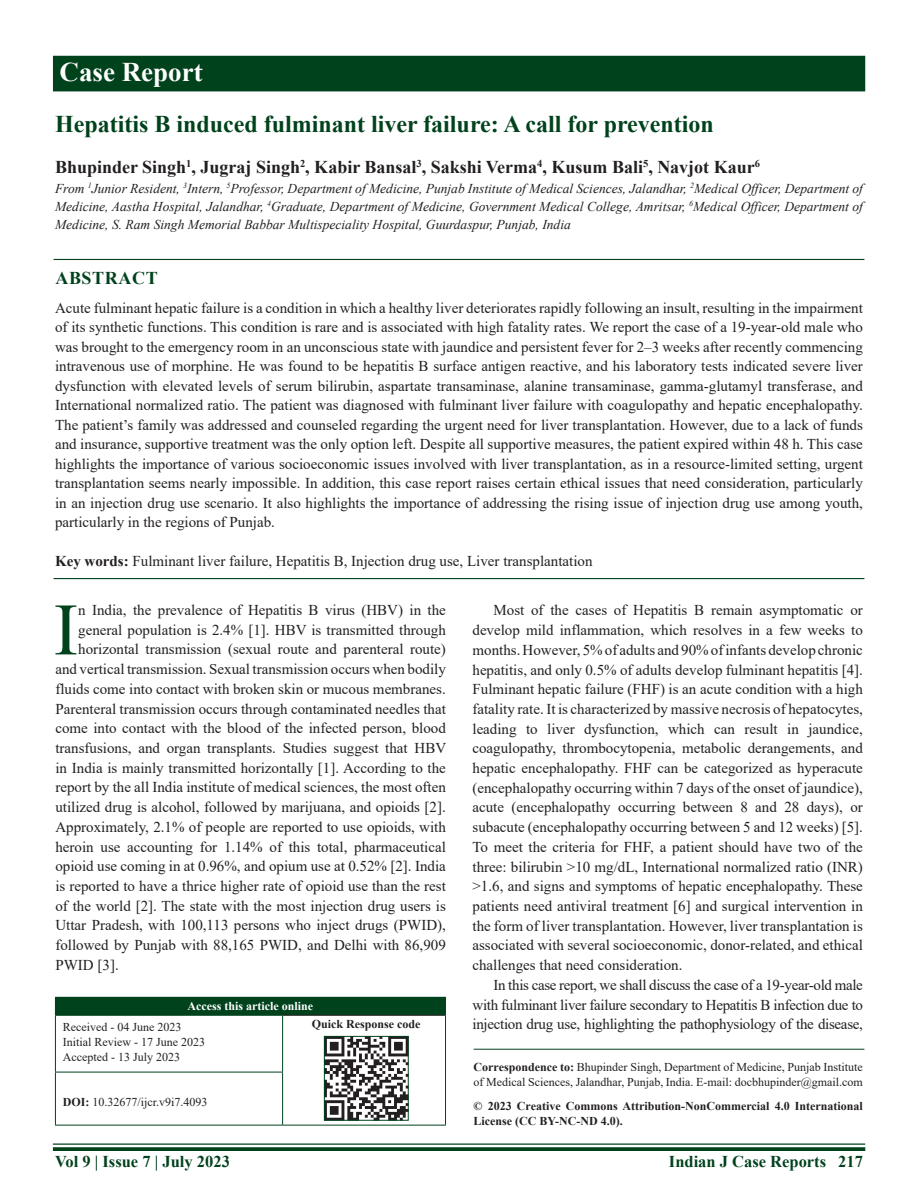
<style>
.page{position:relative;width:918px;height:1188px;background:#fff}
.page>*{position:absolute;margin:0;border:0;box-sizing:border-box;transform-origin:0 0}
.DROP_CAP_TX{font:73.95px "Times New Roman";color:#00421c}
.AH{font:700 27px "Times New Roman";color:#fff}
.AT{font:700 24px "Times New Roman";color:#00421c}
.AU{font:700 18px "Times New Roman";color:#231f20}
.ABSH{font:700 18px "Times New Roman";letter-spacing:.035em;color:#00421c}
.RF{font:700 16.5px "Times New Roman";color:#00421c}
.ABS{font:15px/19.5px "Times New Roman";color:#231f20;text-align:justify}
.TX{font:15px/19.6px "Times New Roman";letter-spacing:-.01em;color:#231f20;text-align:justify}
.DROP_CAP_TX-2{font:15px "Times New Roman";color:#231f20}
.KWD{font:15px "Times New Roman";color:#231f20}
.AFF{font:italic 13.5px/18px "Times New Roman";color:#231f20;text-align:justify}
.ADD{font:12px/15px "Times New Roman";color:#231f20}
.CR{font:700 12px/15px "Times New Roman";color:#231f20}
.HIS{font:12px/15px "Times New Roman";color:#231f20}
.DOI{font:12px "Times New Roman";color:#231f20}
.AAO{font:700 12px "Times New Roman";color:#fff}
.QR{font:700 12px "Times New Roman";color:#231f20}
.s1{font-weight:700}
</style>
<div class="page">
<hr style="left:53px;top:1143px;width:812px;height:2px;background:#00421c">
<svg style="left:53px;top:1147px;width:812px;height:4px;background:#0f4d29"></svg>
<div style="left:53px;top:56px;width:812px;height:35px;background:#00421c"></div>
<hr style="left:54px;top:259px;width:810px;height:1px;background:#00421c">
<hr style="left:54px;top:578px;width:810px;height:1px;background:#00421c">
<hr style="left:474px;top:1049px;width:390px;height:1px;background:#00421c">
<div style="left:55px;top:997px;width:391px;height:18px;background:#00421c"></div>
<hr style="left:283px;top:1015px;width:162px;height:1px;background:#231f20">
<hr style="left:55px;top:1016px;width:1px;height:56px;background:#00421c">
<hr style="left:55px;top:1015px;width:228px;height:1px;background:#00421c">
<hr style="left:282px;top:1016px;width:1px;height:56px;background:#00421c">
<hr style="left:445px;top:1015px;width:1px;height:57px;background:#00421c">
<hr style="left:445px;top:1072px;width:1px;height:53px;background:#00421c">
<hr style="left:55px;top:1072px;width:1px;height:53px;background:#00421c">
<hr style="left:55px;top:1072px;width:228px;height:1px;background:#00421c">
<hr style="left:55px;top:1125px;width:228px;height:1px;background:#00421c">
<hr style="left:282px;top:1072px;width:1px;height:53px;background:#00421c">
<hr style="left:283px;top:1125px;width:163px;height:1px;background:#00421c">
<img style="left:326px;top:1038px;width:80px;height:80px">
<div style="left:324px;top:1036px;width:84px;height:84px;border:1px solid #00421c"></div>
<p class="AH" style="left:60px;top:52px;width:145px">Case Report</p>
<p class="AT" style="left:55px;top:106px;width:660px">Hepatitis B induced fulminant liver failure: A call for prevention</p>
<p class="AU" style="left:55px;top:154px;width:707px">Bhupinder Singh<sup>1</sup>, Jugraj Singh<sup>2</sup>, Kabir Bansal<sup>3</sup>, Sakshi Verma<sup>4</sup>, Kusum Bali<sup>5</sup>, Navjot Kaur<sup>6</sup></p>
<p class="AFF" style="left:55px;top:179px;width:809px">From <sup>1</sup>Junior Resident, <sup>3</sup>Intern, <sup>5</sup>Professor, Department of Medicine, Punjab Institute of Medical Sciences, Jalandhar, <sup>2</sup>Medical Officer, Department of Medicine, Aastha Hospital, Jalandhar, <sup>4</sup>Graduate, Department of Medicine, Government Medical College, Amritsar, <sup>6</sup>Medical Officer, Department of Medicine, S. Ram Singh Memorial Babbar Multispeciality Hospital, Guurdaspur, Punjab, India</p>
<p class="ABSH" style="left:55px;top:265px;width:104px">ABSTRACT</p>
<p class="ABS" style="left:55px;top:297px;width:809px">Acute fulminant hepatic failure is a condition in which a healthy liver deteriorates rapidly following an insult, resulting in the impairment of its synthetic functions. This condition is rare and is associated with high fatality rates. We report the case of a 19-year-old male who was brought to the emergency room in an unconscious state with jaundice and persistent fever for 2–3 weeks after recently commencing intravenous use of morphine. He was found to be hepatitis B surface antigen reactive, and his laboratory tests indicated severe liver dysfunction with elevated levels of serum bilirubin, aspartate transaminase, alanine transaminase, gamma-glutamyl transferase, and International normalized ratio. The patient was diagnosed with fulminant liver failure with coagulopathy and hepatic encephalopathy.<br>The patient’s family was addressed and counseled regarding the urgent need for liver transplantation. However, due to a lack of funds and insurance, supportive treatment was the only option left. Despite all supportive measures, the patient expired within 48 h. This case highlights the importance of various socioeconomic issues involved with liver transplantation, as in a resource-limited setting, urgent transplantation seems nearly impossible. In addition, this case report raises certain ethical issues that need consideration, particularly in an injection drug use scenario. It also highlights the importance of addressing the rising issue of injection drug use among youth, particularly in the regions of Punjab.</p>
<p class="KWD" style="left:55px;top:550px;width:539px"><span class="s1">Key words:</span> Fulminant liver failure, Hepatitis B, Injection drug use, Liver transplantation</p>
<p class="DROP_CAP_TX" style="left:54px;top:578px;width:26px">I</p>
<p class="DROP_CAP_TX-2" style="left:78px;top:600px;width:369px">n India, the prevalence of Hepatitis B virus (HBV) in the</p>
<p class="DROP_CAP_TX-2" style="left:78px;top:619px;width:369px">general population is 2.4% [1]. HBV is transmitted through</p>
<p class="DROP_CAP_TX-2" style="left:78px;top:639px;width:369px">horizontal transmission (sexual route and parenteral route)</p>
<p class="DROP_CAP_TX-2" style="left:55px;top:659px;width:392px">and vertical transmission. Sexual transmission occurs when bodily</p>
<p class="DROP_CAP_TX-2" style="left:55px;top:678px;width:392px">fluids come into contact with broken skin or mucous membranes.</p>
<p class="DROP_CAP_TX-2" style="left:55px;top:698px;width:392px">Parenteral transmission occurs through contaminated needles that</p>
<p class="DROP_CAP_TX-2" style="left:55px;top:718px;width:392px">come into contact with the blood of the infected person, blood</p>
<p class="DROP_CAP_TX-2" style="left:55px;top:737px;width:392px">transfusions, and organ transplants. Studies suggest that HBV</p>
<p class="DROP_CAP_TX-2" style="left:55px;top:757px;width:392px">in India is mainly transmitted horizontally [1]. According to the</p>
<p class="DROP_CAP_TX-2" style="left:55px;top:777px;width:392px">report by the all India institute of medical sciences, the most often</p>
<p class="DROP_CAP_TX-2" style="left:55px;top:797px;width:392px">utilized drug is alcohol, followed by marijuana, and opioids [2].</p>
<p class="DROP_CAP_TX-2" style="left:55px;top:816px;width:392px">Approximately, 2.1% of people are reported to use opioids, with</p>
<p class="DROP_CAP_TX-2" style="left:55px;top:836px;width:392px">heroin use accounting for 1.14% of this total, pharmaceutical</p>
<p class="DROP_CAP_TX-2" style="left:55px;top:856px;width:392px">opioid use coming in at 0.96%, and opium use at 0.52% [2]. India</p>
<p class="DROP_CAP_TX-2" style="left:55px;top:875px;width:392px">is reported to have a thrice higher rate of opioid use than the rest</p>
<p class="DROP_CAP_TX-2" style="left:55px;top:895px;width:392px">of the world [2]. The state with the most injection drug users is</p>
<p class="DROP_CAP_TX-2" style="left:55px;top:915px;width:392px">Uttar Pradesh, with 100,113 persons who inject drugs (PWID),</p>
<p class="DROP_CAP_TX-2" style="left:55px;top:935px;width:392px">followed by Punjab with 88,165 PWID, and Delhi with 86,909</p>
<p class="DROP_CAP_TX-2" style="left:55px;top:954px;width:65px">PWID [3].</p>
<p class="AAO" style="left:188px;top:998px;width:127px">Access this article online</p>
<p class="HIS" style="left:63px;top:1019px;width:144px">Received - 04 June 2023<br>Initial Review - 17 June 2023<br>Accepted - 13 July 2023</p>
<p class="QR" style="left:312px;top:1015px;width:110px">Quick Response code</p>
<p class="DOI" style="left:63px;top:1094px;width:146px"><span class="s1">DOI:</span> 10.32677/ijcr.v9i7.4093</p>
<p class="TX" style="left:472px;top:600px;width:392px;text-indent:21px">Most of the cases of Hepatitis B remain asymptomatic or develop mild inflammation, which resolves in a few weeks to months. However, 5% of adults and 90% of infants develop chronic hepatitis, and only 0.5% of adults develop fulminant hepatitis [4].<br>Fulminant hepatic failure (FHF) is an acute condition with a high fatality rate. It is characterized by massive necrosis of hepatocytes, leading to liver dysfunction, which can result in jaundice, coagulopathy, thrombocytopenia, metabolic derangements, and hepatic encephalopathy. FHF can be categorized as hyperacute (encephalopathy occurring within 7 days of the onset of jaundice), acute (encephalopathy occurring between 8 and 28 days), or subacute (encephalopathy occurring between 5 and 12 weeks) [5].<br>To meet the criteria for FHF, a patient should have two of the three: bilirubin &gt;10 mg/dL, International normalized ratio (INR) &gt;1.6, and signs and symptoms of hepatic encephalopathy. These patients need antiviral treatment [6] and surgical intervention in the form of liver transplantation. However, liver transplantation is associated with several socioeconomic, donor-related, and ethical challenges that need consideration.</p>
<p class="TX" style="left:472px;top:975px;width:392px;text-indent:21px">In this case report, we shall discuss the case of a 19-year-old male with fulminant liver failure secondary to Hepatitis B infection due to injection drug use, highlighting the pathophysiology of the disease,</p>
<p class="ADD" style="left:474px;top:1059px;width:391px"><span class="s1">Correspondence to:</span> Bhupinder Singh, Department of Medicine, Punjab Institute of Medical Sciences, Jalandhar, Punjab, India. E-mail: docbhupinder@gmail.com</p>
<p class="CR" style="left:474px;top:1099px;width:391px">© 2023 Creative Commons Attribution-NonCommercial 4.0 International<br>License (CC BY-NC-ND 4.0).</p>
<p class="RF" style="left:55px;top:1150px;width:176px">Vol 9 | Issue 7 | July 2023</p>
<p class="RF" style="left:669px;top:1150px;width:195px">Indian J Case Reports 217</p>
</div>
